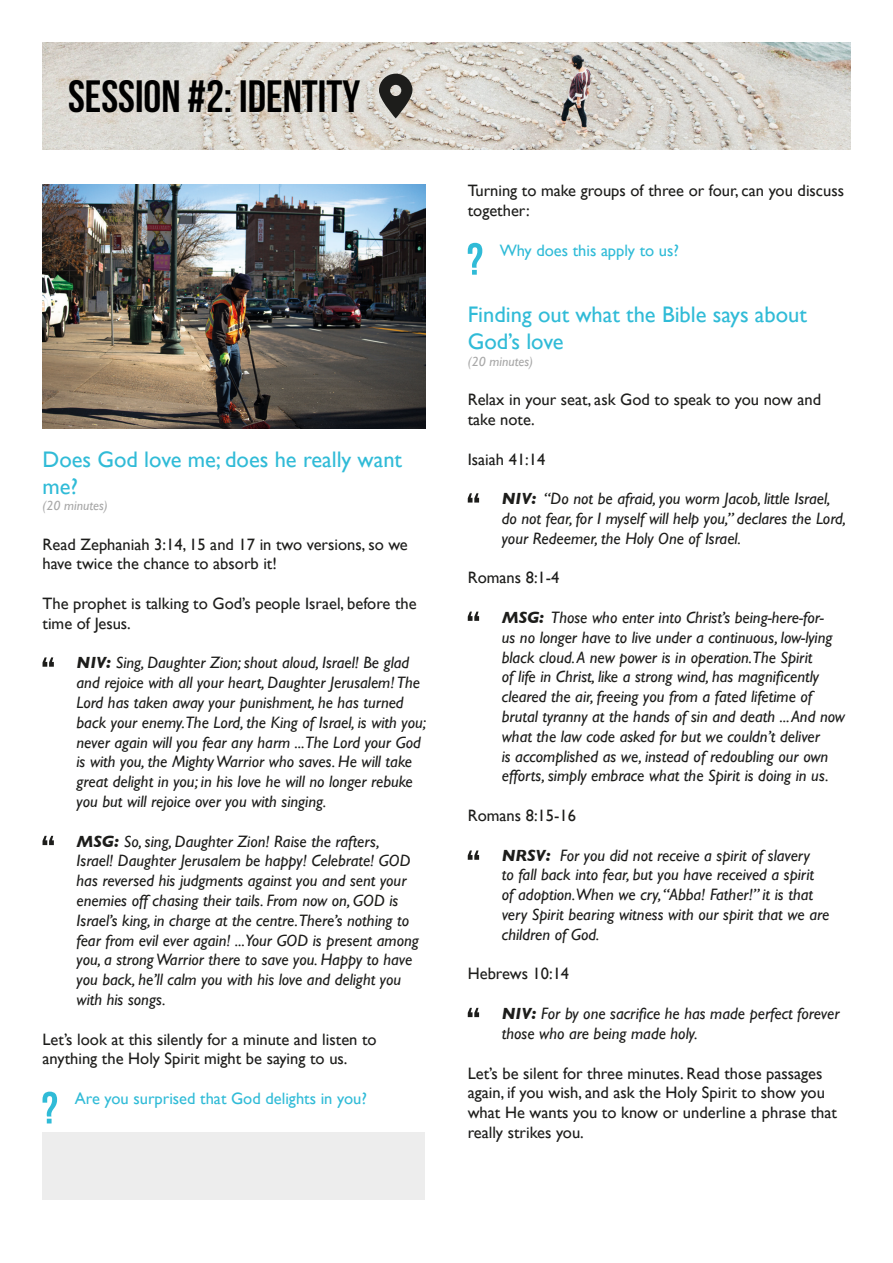
<style>
.page{position:relative;width:893px;height:1263px;background:#fff}
.page>*{position:absolute;margin:0;border:0;box-sizing:border-box;transform-origin:0 0}
.t1{font:700 45px "Bebas Neue";color:#000}
.Subtitle{font:22.5px/27px "Gill Sans";color:#30bbd7}
.t2{font:italic 16.5px/19.8px "Gill Sans";color:#1d1d1b}
.t3{font:16.5px/19.8px "Gill Sans";color:#1d1d1b}
.Question{font:16.5px "Gill Sans";color:#30bbd7}
.Note{font:italic 13.5px "Gill Sans";color:#a8a8a8}
.s1{font-weight:700}
</style>
<div class="page">
<svg style="left:43px;top:657px;width:11px;height:10px"></svg>
<svg style="left:43px;top:836px;width:11px;height:9px"></svg>
<svg style="left:43px;top:1091px;width:14px;height:32px"></svg>
<div style="left:43px;top:1133px;width:382px;height:67px;background:#ededed"></div>
<img style="left:43px;top:185px;width:382px;height:243px">
<img style="left:43px;top:43px;width:807px;height:107px">
<svg style="left:379px;top:74px;width:33px;height:44px"></svg>
<svg style="left:468px;top:243px;width:14px;height:32px"></svg>
<svg style="left:468px;top:493px;width:11px;height:9px"></svg>
<svg style="left:468px;top:612px;width:11px;height:9px"></svg>
<svg style="left:468px;top:850px;width:11px;height:10px"></svg>
<svg style="left:468px;top:1008px;width:11px;height:9px"></svg>
<p class="t1" style="left:68px;top:72px;width:294px">SESSION #2: IDENTITY</p>
<p class="Subtitle" style="left:43px;top:445px;width:361px">Does God love me; does he really want me?</p>
<p class="Note" style="left:43px;top:498px;width:67px">(20 minutes)</p>
<p class="t3" style="left:43px;top:534px;width:367px">Read Zephaniah 3:14, 15 and 17 in two versions, so we have twice the chance to absorb it!</p>
<p class="t3" style="left:43px;top:593px;width:376px">The prophet is talking to God’s people Israel, before the time of Jesus.</p>
<p class="t2" style="left:77px;top:653px;width:351px"><span class="s1">NIV:</span> Sing, Daughter Zion; shout aloud, Israel! Be glad and rejoice with all your heart, Daughter Jerusalem! The Lord has taken away your punishment, he has turned back your enemy.The Lord, the King of Israel, is with you; never again will you fear any harm ...The Lord your God is with you, the Mighty Warrior who saves. He will take great delight in you; in his love he will no longer rebuke you but will rejoice over you with singing.</p>
<p class="t2" style="left:77px;top:831px;width:344px"><span class="s1">MSG:</span> So, sing, Daughter Zion! Raise the rafters, Israel! Daughter Jerusalem be happy! Celebrate! GOD has reversed his judgments against you and sent your enemies off chasing their tails. From now on, GOD is Israel’s king, in charge at the centre.There’s nothing to fear from evil ever again! ...Your GOD is present among you, a strong Warrior there to save you. Happy to have you back, he’ll calm you with his love and delight you with his songs.</p>
<p class="t3" style="left:43px;top:1029px;width:336px">Let’s look at this silently for a minute and listen to anything the Holy Spirit might be saying to us.</p>
<p class="Question" style="left:75px;top:1089px;width:293px">Are you surprised that God delights in you?</p>
<p class="t3" style="left:468px;top:181px;width:378px">Turning to make groups of three or four, can you discuss together:</p>
<p class="Question" style="left:500px;top:240px;width:181px">Why does this apply to us?</p>
<p class="Subtitle" style="left:468px;top:301px;width:341px">Finding out what the Bible says about<br>God’s love</p>
<p class="Note" style="left:468px;top:353px;width:67px">(20 minutes)</p>
<p class="t3" style="left:468px;top:390px;width:355px">Relax in your seat, ask God to speak to you now and take note.</p>
<p class="t3" style="left:468px;top:449px;width:79px">Isaiah 41:14</p>
<p class="t2" style="left:502px;top:489px;width:346px"><span class="s1">NIV:</span> “Do not be afraid, you worm Jacob, little Israel, do not fear, for I myself will help you,” declares the Lord, your Redeemer, the Holy One of Israel.</p>
<p class="t3" style="left:468px;top:568px;width:93px">Romans 8:1-4</p>
<p class="t2" style="left:502px;top:607px;width:345px"><span class="s1">MSG:</span> Those who enter into Christ’s being-here-for-<br>us no longer have to live under a continuous, low-lying black cloud. A new power is in operation.The Spirit<br>of life in Christ, like a strong wind, has magnificently cleared the air, freeing you from a fated lifetime of brutal tyranny at the hands of sin and death ... And now what the law code asked for but we couldn’t deliver<br>is accomplished as we, instead of redoubling our own efforts, simply embrace what the Spirit is doing in us.</p>
<p class="t3" style="left:468px;top:805px;width:110px">Romans 8:15-16</p>
<p class="t2" style="left:502px;top:845px;width:329px"><span class="s1">NRSV:</span> For you did not receive a spirit of slavery<br>to fall back into fear, but you have received a spirit of adoption.When we cry, “Abba! Father!” it is that very Spirit bearing witness with our spirit that we are children of God.</p>
<p class="t3" style="left:468px;top:964px;width:103px">Hebrews 10:14</p>
<p class="t2" style="left:502px;top:1003px;width:339px"><span class="s1">NIV:</span> For by one sacrifice he has made perfect forever those who are being made holy.</p>
<p class="t3" style="left:468px;top:1063px;width:371px">Let’s be silent for three minutes. Read those passages again, if you wish, and ask the Holy Spirit to show you what He wants you to know or underline a phrase that really strikes you.</p>
</div>
